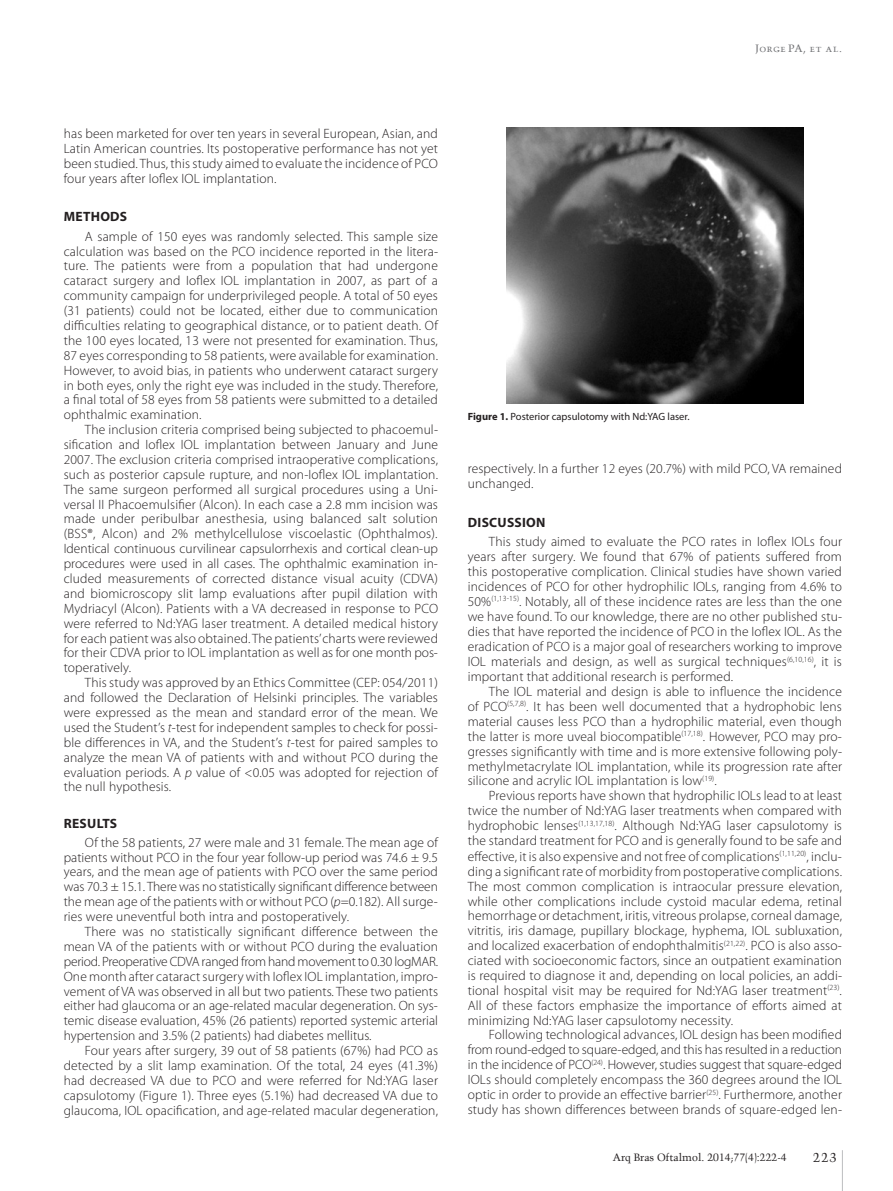
<style>
.page{position:relative;width:893px;height:1191px;background:#fff}
.page>*{position:absolute;margin:0;border:0;box-sizing:border-box;transform-origin:0 0}
.t1{font:300 13.5px/14.9px "Myriad Pro";letter-spacing:.01em;color:#231f20;text-align:justify}
.t2{font:700 13.5px "Myriad Pro";letter-spacing:.02em;color:#231f20}
.t3{font:12.75px "Trump Mediaeval LT Std";color:#231f20}
.t4{font:10.5px "Myriad Pro";color:#231f20}
.t5{font:10.5px "Trump Mediaeval LT Std";color:#231f20}
.t6{font:10.5px "Trump Mediaeval LT Std";letter-spacing:.04em;color:#6c6d70}
.s1{font-style:italic}
.s2{font-weight:700}
</style>
<div class="page">
<hr style="left:842px;top:1150px;width:1px;height:41px;background:#bcbdc0">
<img style="left:506px;top:128px;width:298px;height:275px">
<p class="t6" style="left:756px;top:42px;width:88px">Jorge PA, et al.</p>
<p class="t1" style="left:64px;top:126px;width:376px">has been marketed for over ten years in several European, Asian, and Latin American countries. Its postoperative performance has not yet been studied. Thus, this study aimed to evaluate the incidence of PCO four years after Ioflex IOL implantation.</p>
<p class="t2" style="left:64px;top:208px;width:65px">METHODS</p>
<p class="t1" style="left:64px;top:229px;width:376px;text-indent:21px">A sample of 150 eyes was randomly selected. This sample size calculation was based on the PCO incidence reported in the litera&shy;ture. The patients were from a population that had undergone cataract surgery and Ioflex IOL implantation in 2007, as part of a community campaign for underprivileged people. A total of 50 eyes (31 patients) could not be located, either due to communication difficulties relating to geographical distance, or to patient death. Of the 100 eyes located, 13 were not presented for examination. Thus, 87 eyes corresponding to 58 patients, were available for examination.<br>However, to avoid bias, in patients who underwent cataract surgery in both eyes, only the right eye was included in the study. Therefore, a final total of 58 eyes from 58 patients were submitted to a detailed ophthalmic examination.</p>
<p class="t1" style="left:64px;top:422px;width:376px;text-align:left;text-indent:21px">The inclusion criteria comprised being subjected to phacoemul&shy;sification and Ioflex IOL implantation between January and June 2007. The exclusion criteria comprised intraoperative complications, such as posterior capsule rupture, and non-Ioflex IOL implantation.<br>The same surgeon performed all surgical procedures using a Uni&shy;versal II Phacoemulsifier (Alcon). In each case a 2.8 mm incision was made under peribulbar anesthesia, using balanced salt solution (BSS®, Alcon) and 2% methylcellulose viscoelastic (Ophthalmos).<br>Identical continuous curvilinear capsulorrhexis and cortical clean-up procedures were used in all cases. The ophthalmic examination in-------- cluded measurements of corrected distance visual acuity (CDVA) and biomicroscopy slit lamp evaluations after pupil dilation with Mydriacyl (Alcon). Patients with a VA decreased in response to PCO were referred to Nd:YAG laser treatment. A detailed medical history for each patient was also obtained. The patients’ charts were reviewed for their CDVA prior to IOL implantation as well as for one month pos-- toperatively.</p>
<p class="t1" style="left:64px;top:675px;width:376px;text-indent:21px">This study was approved by an Ethics Committee (CEP: 054/2011) and followed the Declaration of Helsinki principles. The variables were expressed as the mean and standard error of the mean. We used the Student’s <span class="s1">t</span>-test for independent samples to check for possi&shy;ble differences in VA, and the Student’s <span class="s1">t</span>-test for paired samples to analyze the mean VA of patients with and without PCO during the evaluation periods. A <span class="s1">p</span> value of &lt;0.05 was adopted for rejection of the null hypothesis.</p>
<p class="t2" style="left:64px;top:814px;width:55px">RESULTS</p>
<p class="t1" style="left:64px;top:835px;width:376px;text-indent:21px">Of the 58 patients, 27 were male and 31 female. The mean age of patients without PCO in the four year follow-up period was 74.6 ± 9.5 years, and the mean age of patients with PCO over the same period was 70.3 ± 15.1. There was no statistically significant difference between the mean age of the patients with or without PCO (<span class="s1">p</span>=0.182). All surge&shy;ries were uneventful both intra and postoperatively.</p>
<p class="t1" style="left:64px;top:924px;width:376px;text-indent:21px">There was no statistically significant difference between the mean VA of the patients with or without PCO during the evaluation period. Preoperative CDVA ranged from hand movement to 0.30 logMAR.<br>One month after cataract surgery with Ioflex IOL implantation, impro&shy;vement of VA was observed in all but two patients. These two patients either had glaucoma or an age-related macular degeneration. On sys&shy;temic disease evaluation, 45% (26 patients) reported systemic arterial hypertension and 3.5% (2 patients) had diabetes mellitus.</p>
<p class="t1" style="left:64px;top:1043px;width:376px;text-indent:21px">Four years after surgery, 39 out of 58 patients (67%) had PCO as detected by a slit lamp examination. Of the total, 24 eyes (41.3%) had decreased VA due to PCO and were referred for Nd:YAG laser capsulotomy (Figure 1). Three eyes (5.1%) had decreased VA due to glaucoma, IOL opacification, and age-related macular degeneration,</p>
<p class="t4" style="left:468px;top:410px;width:223px"><span class="s2">Figure 1.</span> Posterior capsulotomy with Nd:YAG laser.</p>
<p class="t1" style="left:468px;top:461px;width:376px">respectively. In a further 12 eyes (20.7%) with mild PCO, VA remained unchanged.</p>
<p class="t2" style="left:468px;top:513px;width:79px">DISCUSSION</p>
<p class="t1" style="left:468px;top:534px;width:376px;text-indent:21px">This study aimed to evaluate the PCO rates in Ioflex IOLs four years after surgery. We found that 67% of patients suffered from this postoperative complication. Clinical studies have shown varied incidences of PCO for other hydrophilic IOLs, ranging from 4.6% to 50%<sup>(1,13-15)</sup>. Notably, all of these incidence rates are less than the one we have found. To our knowledge, there are no other published stu&shy;dies that have reported the incidence of PCO in the Ioflex IOL. As the eradication of PCO is a major goal of researchers working to improve IOL materials and design, as well as surgical techniques<sup>(6,10,16)</sup>, it is important that additional research is performed.</p>
<p class="t1" style="left:468px;top:684px;width:376px;text-indent:21px">The IOL material and design is able to influence the incidence of PCO<sup>(5,7,8)</sup>. It has been well documented that a hydrophobic lens material causes less PCO than a hydrophilic material, even though the latter is more uveal biocompatible<sup>(17,18)</sup>. However, PCO may pro&shy;gresses significantly with time and is more extensive following poly&shy;methylmetacrylate IOL implantation, while its progression rate after silicone and acrylic IOL implantation is low<sup>(19)</sup>.</p>
<p class="t1" style="left:468px;top:788px;width:376px;text-indent:21px">Previous reports have shown that hydrophilic IOLs lead to at least twice the number of Nd:YAG laser treatments when compared with hydrophobic lenses<sup>(1,13,17,18)</sup>. Although Nd:YAG laser capsulotomy is the standard treatment for PCO and is generally found to be safe and effective, it is also expensive and not free of complications<sup>(1,11,20)</sup>, inclu&shy;ding a significant rate of morbidity from postoperative complications.<br>The most common complication is intraocular pressure elevation, while other complications include cystoid macular edema, retinal hemorrhage or detachment, iritis, vitreous prolapse, corneal damage, vitritis, iris damage, pupillary blockage, hyphema, IOL subluxation, and localized exacerbation of endophthalmitis<sup>(21,22)</sup>. PCO is also asso&shy;ciated with socioeconomic factors, since an outpatient examination is required to diagnose it and, depending on local policies, an addi&shy;tional hospital visit may be required for Nd:YAG laser treatment<sup>(23)</sup>.<br>All of these factors emphasize the importance of efforts aimed at minimizing Nd:YAG laser capsulotomy necessity.</p>
<p class="t1" style="left:468px;top:1027px;width:376px;text-indent:21px">Following technological advances, IOL design has been modified from round-edged to square-edged, and this has resulted in a reduction in the incidence of PCO<sup>(24)</sup>. However, studies suggest that square-edged IOLs should completely encompass the 360 degrees around the IOL optic in order to provide an effective barrier<sup>(25)</sup>. Furthermore, another study has shown differences between brands of square-edged len-</p>
<p class="t5" style="left:613px;top:1151px;width:175px">Arq Bras Oftalmol. 2014;77(4):222-4</p>
<p class="t3" style="left:813px;top:1149px;width:25px">223</p>
</div>
